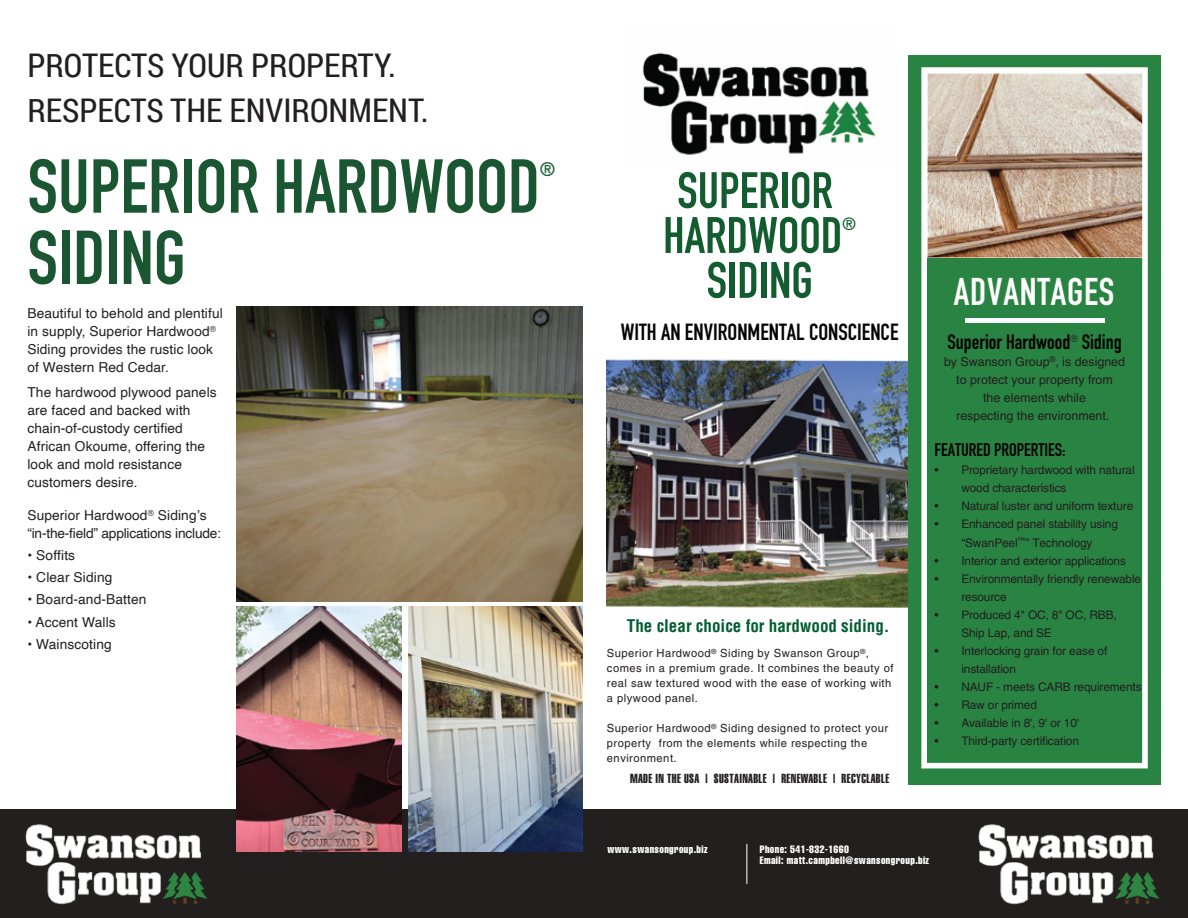
<style>
.page{position:relative;width:1188px;height:918px;background:#fff}
.page>*{position:absolute;margin:0;border:0;box-sizing:border-box;transform-origin:0 0}
.t1{font:700 75px "DIN Condensed";color:#1b5633}
.t2{font:700 50.4px/44.8px "DIN Condensed";color:#135c30}
.t3{font:700 38.1px "DIN Condensed";letter-spacing:.02em;color:#fdfdfc}
.t4{font:32.55px/44.8px "Roboto Condensed";color:#231f20}
.t5{font:700 23.1px "DIN Condensed";color:#040404}
.t6{font:700 20.55px "DIN Condensed";color:#040201}
.t7{font:700 19.35px "DIN Condensed";color:#135c30}
.t8{font:700 18px "DIN Condensed";color:#040201}
.t9{font:700 17.55px "DIN Condensed";color:#135c30}
.t10{font:700 condensed 17.1px "Helvetica";color:#005d31}
.t11{font:13.65px/18px "Helvetica";letter-spacing:.01em;color:#231f20}
.t12{font:13.65px "Helvetica";letter-spacing:-.015em;color:#231f20}
.t13{font:12.9px "Helvetica Extra Compressed";letter-spacing:.03em;color:#231f20}
.t14{font:12.45px/18px "Helvetica";color:#231d1f;text-align:center}
.t15{font:11.85px/18px "Helvetica";letter-spacing:-.01em;color:#231d1f}
.t16{font:11.25px/15px "Helvetica";letter-spacing:.04em;color:#231d1f}
.t17{font:extra-condensed 10.5px/11.2px "Helvetica";letter-spacing:.04em;color:#fff}
</style>
<div class="page">
<img style="left:607px;top:360px;width:301px;height:247px">
<div style="left:0;top:810px;width:1188px;height:108px;background:#231f1f"></div>
<img style="left:642px;top:52px;width:234px;height:103px">
<img style="left:978px;top:824px;width:181px;height:81px">
<img style="left:25px;top:824px;width:182px;height:81px">
<img style="left:237px;top:306px;width:345px;height:295px">
<img style="left:237px;top:607px;width:165px;height:244px">
<img style="left:408px;top:607px;width:174px;height:244px">
<hr style="left:746px;top:844px;width:1px;height:40px;background:#fff">
<div style="left:908px;top:55px;width:253px;height:729px;background:#298443"></div>
<img style="left:928px;top:74px;width:213px;height:184px">
<div style="left:921px;top:67px;width:227px;height:701px;border:6px solid #fff"></div>
<div style="left:965px;top:318px;width:139px;height:5px;background:#fff"></div>
<h3 class="t4" style="left:27px;top:42px;width:403px">PROTECTS YOUR PROPERTY.<br>RESPECTS THE ENVIRONMENT.</h3>
<h1 class="t1" style="left:27px;top:136px;width:514px">SUPERIOR HARDWOOD</h1>
<h3 class="t7" style="left:540px;top:157px;width:17px">®</h3>
<h1 class="t1" style="left:27px;top:207px;width:160px">SIDING</h1>
<p class="t11" style="left:27px;top:305px;width:197px">Beautiful to behold and plentiful in supply, Superior Hardwood<sup>®<br></sup>Siding provides the rustic look of Western Red Cedar.</p>
<p class="t11" style="left:27px;top:384px;width:191px">The hardwood plywood panels are faced and backed with chain-of-custody certified<br>African Okoume, offering the look and mold resistance customers desire.</p>
<p class="t11" style="left:27px;top:507px;width:181px">Superior Hardwood<sup>®</sup> Siding’s</p>
<p class="t12" style="left:27px;top:522px;width:195px">“in-the-field” applications include:</p>
<p class="t11" style="left:27px;top:547px;width:49px">• Soffits</p>
<p class="t11" style="left:27px;top:591px;width:121px">• Board-and-Batten</p>
<p class="t11" style="left:27px;top:613px;width:90px">• Accent Walls</p>
<p class="t11" style="left:27px;top:635px;width:86px">• Wainscoting</p>
<p class="t11" style="left:27px;top:569px;width:86px">• Clear Siding</p>
<h2 class="t2" style="left:663px;top:168px;width:181px">SUPERIOR<br>HARDWOOD</h2>
<h3 class="t9" style="left:842px;top:212px;width:16px">®</h3>
<h2 class="t2" style="left:707px;top:258px;width:108px">SIDING</h2>
<h3 class="t5" style="left:621px;top:317px;width:279px">WITH AN ENVIRONMENTAL CONSCIENCE</h3>
<h3 class="t10" style="left:627px;top:616px;width:264px">The clear choice for hardwood siding.</h3>
<p class="t16" style="left:607px;top:645px;width:288px">Superior Hardwood<sup>®</sup> Siding by Swanson Group<sup>®</sup>, comes in a premium grade. It combines the beauty of real saw textured wood with the ease of working with a plywood panel.</p>
<p class="t16" style="left:607px;top:720px;width:283px">Superior Hardwood<sup>®</sup> Siding designed to protect your property from the elements while respecting the environment.</p>
<p class="t13" style="left:630px;top:770px;width:261px">MADE IN THE USA | SUSTAINABLE | RENEWABLE | RECYCLABLE</p>
<h3 class="t3" style="left:954px;top:266px;width:162px">ADVANTAGES</h3>
<h3 class="t6" style="left:947px;top:328px;width:176px">Superior Hardwood<sup>®</sup> Siding</h3>
<p class="t14" style="left:944px;top:352px;width:183px">by Swanson Group<sup>®</sup>, is designed to protect your property from<br>the elements while<br>respecting the environment.</p>
<h3 class="t8" style="left:934px;top:438px;width:133px">FEATURED PROPERTIES:</h3>
<p class="t15" style="left:961px;top:461px;width:175px;text-indent:-27px">• Proprietary hardwood with natural wood characteristics</p>
<p class="t15" style="left:934px;top:497px;width:200px">• Natural luster and uniform texture</p>
<p class="t15" style="left:934px;top:515px;width:185px;text-align:center">• Enhanced panel stability using “SwanPeel<sup>™</sup>” Technology</p>
<p class="t15" style="left:934px;top:551px;width:193px">• Interior and exterior applications</p>
<p class="t15" style="left:961px;top:569px;width:181px;text-indent:-27px">• Environmentally friendly renewable resource</p>
<p class="t15" style="left:961px;top:606px;width:157px;text-indent:-27px">• Produced 4" OC, 8" OC, RBB,<br>Ship Lap, and SE</p>
<p class="t15" style="left:961px;top:642px;width:148px;text-indent:-27px">• Interlocking grain for ease of installation</p>
<p class="t15" style="left:934px;top:678px;width:209px">• NAUF - meets CARB requirements</p>
<p class="t15" style="left:934px;top:696px;width:104px">• Raw or primed</p>
<p class="t15" style="left:934px;top:714px;width:146px">• Available in 8', 9' or 10'</p>
<p class="t15" style="left:934px;top:732px;width:146px">• Third-party certification</p>
<p class="t17" style="left:607px;top:844px;width:102px">www.swansongroup.biz</p>
<p class="t17" style="left:760px;top:843px;width:171px">Phone: 541-832-1660<br>Email: matt.campbell@swansongroup.biz</p>
</div>
